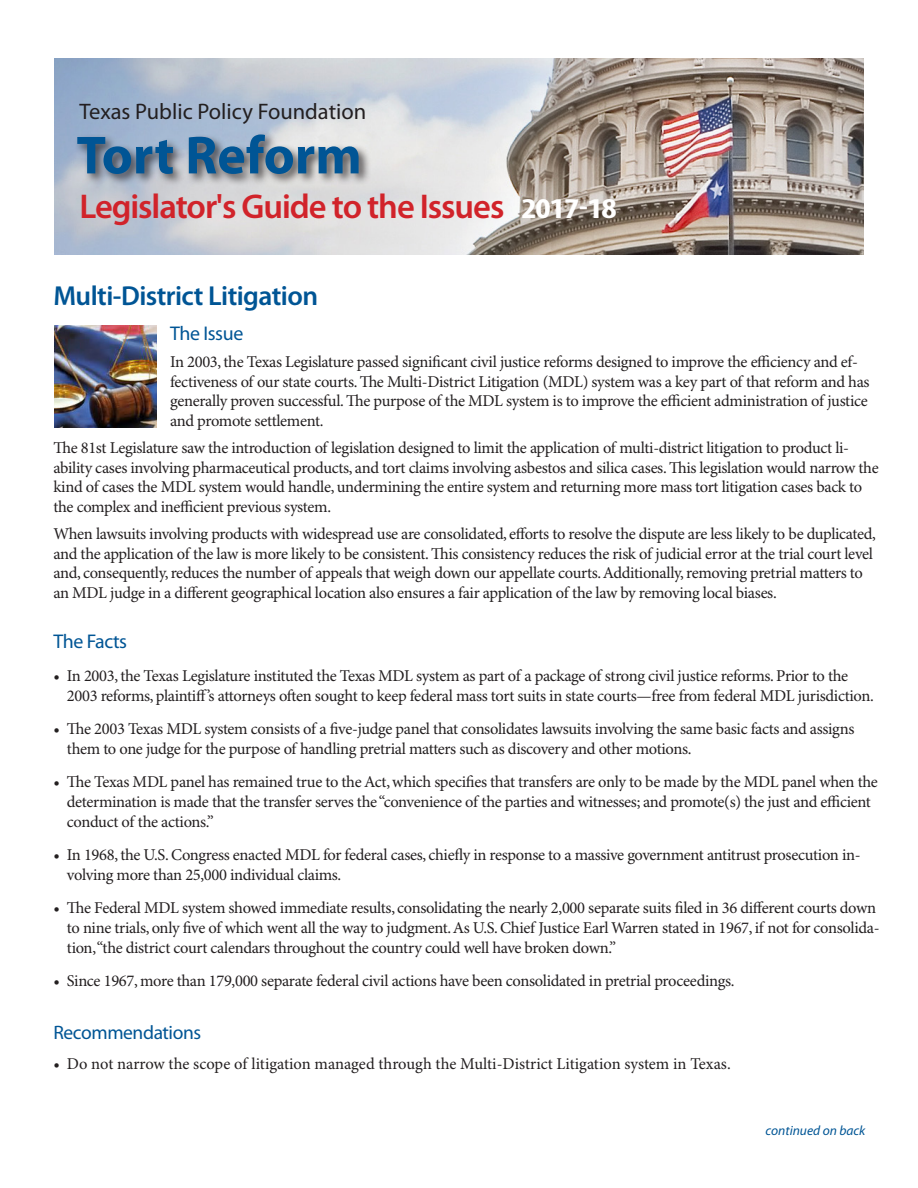
<style>
.page{position:relative;width:918px;height:1188px;background:#fff}
.page>*{position:absolute;margin:0;border:0;box-sizing:border-box;transform-origin:0 0}
.t1{font:700 54px "Myriad Pro";color:#005595}
.t2{font:600 34.5px "Myriad Pro";letter-spacing:-.03em;color:#d1232a}
.t3{font:600 27.6px "Myriad Pro";letter-spacing:-.02em;color:#005595}
.t4{font:22.5px "Myriad Pro";color:#231f20}
.Main_Heads{font:19.95px "Myriad Pro";letter-spacing:-.02em;color:#005595}
.body_copy{font:19.95px "Myriad Pro";letter-spacing:-.02em;color:#005595}
.Main_Heads-2{font:19.5px "Myriad Pro";letter-spacing:-.02em;color:#005595}
.body_copy-2{font:16.5px/19.8px "Minion Pro";letter-spacing:-.02em;color:#231f20}
.body_copy-3{font:16.5px "Minion Pro";color:#231f20}
.resource_bullets{font:italic 13.5px "Myriad Pro";color:#005595}
.s1{font-weight:700;font-stretch:condensed;font-size:28.8px;color:#fff}
</style>
<div class="page">
<img style="left:54px;top:58px;width:810px;height:197px">
<img style="left:54px;top:325px;width:103px;height:103px">
<div style="left:74px;top:131px;width:297px;height:56px;background:#231f20;opacity:.75"></div>
<p class="t4" style="left:80px;top:99px;width:288px">Texas Public Policy Foundation</p>
<p class="t1" style="left:76px;top:125px;width:287px">Tort Reform</p>
<p class="t2" style="left:80px;top:184px;width:539px">Legislator's Guide to the Issues <span class="s1">2017-18</span></p>
<p class="t3" style="left:53px;top:278px;width:266px">Multi-District Litigation</p>
<p class="Main_Heads" style="left:170px;top:323px;width:75px">The Issue</p>
<p class="body_copy-2" style="left:170px;top:352px;width:701px">In 2003, the Texas Legislature passed significant civil justice reforms designed to improve the efficiency and ef&shy;fectiveness of our state courts. The Multi-District Litigation (MDL) system was a key part of that reform and has generally proven successful. The purpose of the MDL system is to improve the efficient administration of justice and promote settlement.</p>
<p class="body_copy-2" style="left:53px;top:438px;width:827px">The 81st Legislature saw the introduction of legislation designed to limit the application of multi-district litigation to product li&shy;ability cases involving pharmaceutical products, and tort claims involving asbestos and silica cases. This legislation would narrow the kind of cases the MDL system would handle, undermining the entire system and returning more mass tort litigation cases back to the complex and inefficient previous system.</p>
<p class="body_copy-2" style="left:53px;top:524px;width:824px">When lawsuits involving products with widespread use are consolidated, efforts to resolve the dispute are less likely to be duplicated, and the application of the law is more likely to be consistent. This consistency reduces the risk of judicial error at the trial court level and, consequently, reduces the number of appeals that weigh down our appellate courts. Additionally, removing pretrial matters to an MDL judge in a different geographical location also ensures a fair application of the law by removing local biases.</p>
<p class="body_copy" style="left:53px;top:630px;width:75px">The Facts</p>
<p class="body_copy-2" style="left:67px;top:667px;width:809px;text-indent:-14px">• In 2003, the Texas Legislature instituted the Texas MDL system as part of a package of strong civil justice reforms. Prior to the<br>2003 reforms, plaintiff’s attorneys often sought to keep federal mass tort suits in state courts—free from federal MDL jurisdiction.</p>
<p class="body_copy-2" style="left:67px;top:720px;width:789px;text-indent:-14px">• The 2003 Texas MDL system consists of a five-judge panel that consolidates lawsuits involving the same basic facts and assigns them to one judge for the purpose of handling pretrial matters such as discovery and other motions.</p>
<p class="body_copy-2" style="left:67px;top:773px;width:813px;text-indent:-14px">• The Texas MDL panel has remained true to the Act, which specifies that transfers are only to be made by the MDL panel when the determination is made that the transfer serves the “convenience of the parties and witnesses; and promote(s) the just and efficient conduct of the actions.”</p>
<p class="body_copy-2" style="left:67px;top:846px;width:795px;text-indent:-14px">• In 1968, the U.S. Congress enacted MDL for federal cases, chiefly in response to a massive government antitrust prosecution in&shy;volving more than 25,000 individual claims.</p>
<p class="body_copy-2" style="left:67px;top:899px;width:814px;text-indent:-14px">• The Federal MDL system showed immediate results, consolidating the nearly 2,000 separate suits filed in 36 different courts down to nine trials, only five of which went all the way to judgment. As U.S. Chief Justice Earl Warren stated in 1967, if not for consolida&shy;tion, “the district court calendars throughout the country could well have broken down.”</p>
<p class="body_copy-2" style="left:53px;top:972px;width:683px">• Since 1967, more than 179,000 separate federal civil actions have been consolidated in pretrial proceedings.</p>
<p class="Main_Heads-2" style="left:53px;top:1022px;width:149px">Recommendations</p>
<p class="body_copy-3" style="left:53px;top:1054px;width:679px">• Do not narrow the scope of litigation managed through the Multi-District Litigation system in Texas.</p>
<p class="resource_bullets" style="left:766px;top:1124px;width:101px">continued on back</p>
</div>
